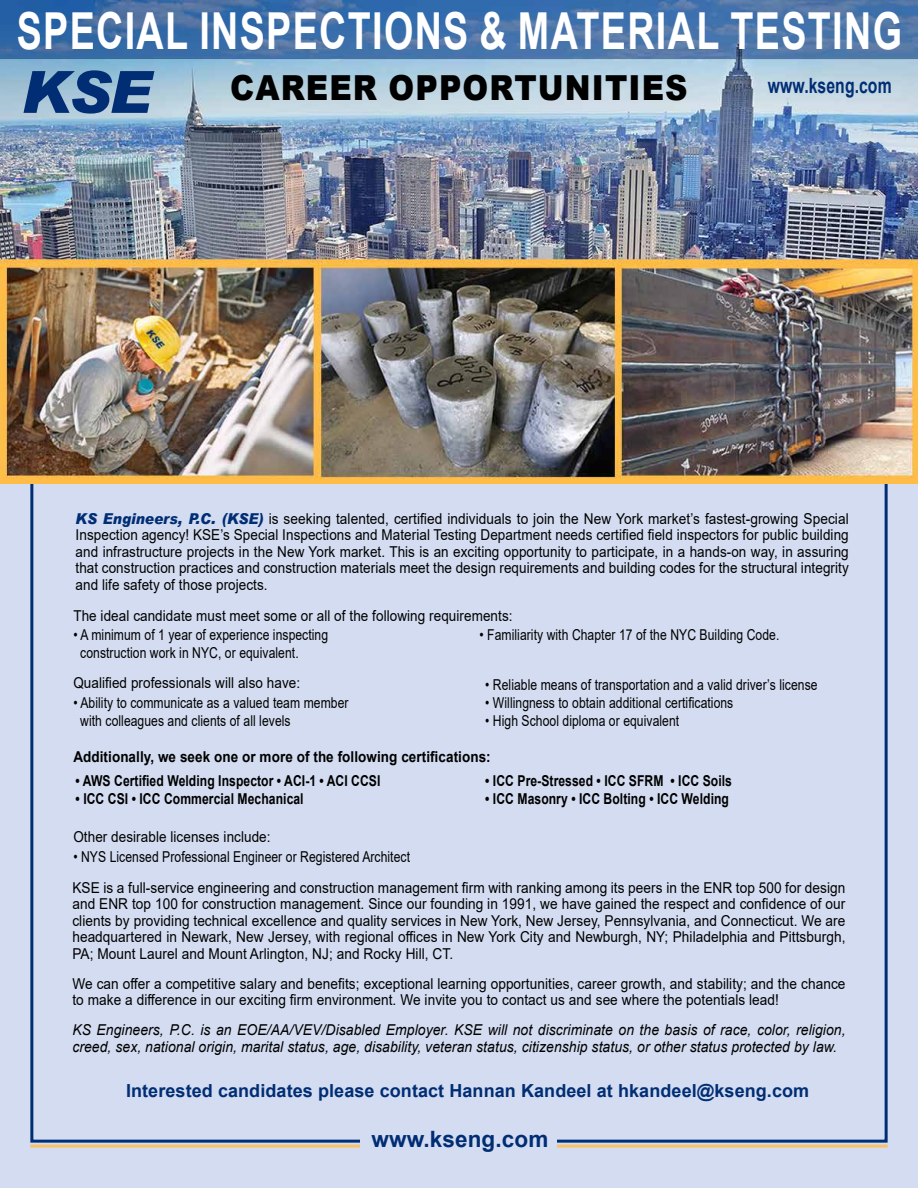
<style>
.page{position:relative;width:918px;height:1188px;background:#d3dcf0}
.page>*{position:absolute;margin:0;border:0;box-sizing:border-box;transform-origin:0 0}
.t1{font:700 51px "Arial";letter-spacing:.035em;color:#fff;scale:.74 1}
.t2{font:900 34.5px "Arial";letter-spacing:.035em;color:#000;scale:.9 1}
.t3{font:700 22.5px "Arial";letter-spacing:.005em;color:#002d74}
.t4{font:700 21px "Arial";letter-spacing:.005em;color:#002d74;scale:.75 1}
.t5{font:700 18px "Arial";letter-spacing:.005em;color:#002d74}
.t6{font:15px/16.5px "Arial";letter-spacing:.005em;color:#000;text-align:justify;scale:.91 1}
.t7{font:15px/18px "Arial";letter-spacing:.005em;color:#000;scale:.81 1}
.t8{font:italic 15px/16.5px "Arial";letter-spacing:.005em;color:#000;scale:.93 1}
.t9{font:700 15px "Arial";letter-spacing:.005em;color:#000;scale:.81 1}
.t10{font:15px "Arial";letter-spacing:.005em;color:#000;scale:.9 1}
.t11{font:700 15px "Arial";letter-spacing:.005em;color:#000;scale:.9 1}
.s1{font-weight:900;font-style:italic;color:#002d74}
</style>
<div class="page">
<hr style="left:30px;top:1145px;width:858px;height:3px;background:#fac165">
<img style="left:0;top:1px;width:918px;height:483px">
<svg style="left:24px;top:70px;width:130px;height:44px;background:#446c9d"></svg>
<div style="left:361px;top:1123px;width:196px;height:31px;background:#d3dcf0"></div>
<h1 class="t1" style="left:17px;top:-4px;width:1198px">SPECIAL INSPECTIONS &amp; MATERIAL TESTING</h1>
<h2 class="t2" style="left:230px;top:62px;width:510px">CAREER OPPORTUNITIES</h2>
<h3 class="t4" style="left:768px;top:71px;width:167px">www.kseng.com</h3>
<p class="t6" style="left:76px;top:510px;width:851px"><span class="s1">KS Engineers, P.C. (KSE)</span> is seeking talented, certified individuals to join the New York market’s fastest-growing Special Inspection agency! KSE’s Special Inspections and Material Testing Department needs certified field inspectors for public building and infrastructure projects in the New York market. This is an exciting opportunity to participate, in a hands-on way, in assuring that construction practices and construction materials meet the design requirements and building codes for the structural integrity and life safety of those projects.</p>
<p class="t10" style="left:73px;top:606px;width:490px">The ideal candidate must meet some or all of the following requirements:</p>
<p class="t7" style="left:80px;top:626px;width:308px;text-indent:-7px">• A minimum of 1 year of experience inspecting construction work in NYC, or equivalent.</p>
<p class="t7" style="left:480px;top:626px;width:372px">• Familiarity with Chapter 17 of the NYC Building Code.</p>
<p class="t10" style="left:73px;top:672px;width:254px">Qualified professionals will also have:</p>
<p class="t7" style="left:80px;top:693px;width:333px;text-indent:-7px">• Ability to communicate as a valued team member with colleagues and clients of all levels</p>
<p class="t7" style="left:485px;top:675px;width:412px">• Reliable means of transportation and a valid driver’s license</p>
<p class="t7" style="left:485px;top:693px;width:308px">• Willingness to obtain additional certifications</p>
<p class="t7" style="left:485px;top:711px;width:241px">• High School diploma or equivalent</p>
<p class="t11" style="left:73px;top:746px;width:465px">Additionally, we seek one or more of the following certifications:</p>
<p class="t9" style="left:76px;top:770px;width:378px">• AWS Certified Welding Inspector • ACI-1 • ACI CCSI</p>
<p class="t9" style="left:76px;top:788px;width:283px">• ICC CSI • ICC Commercial Mechanical</p>
<p class="t10" style="left:73px;top:826px;width:221px">Other desirable licenses include:</p>
<p class="t7" style="left:73px;top:847px;width:417px">• NYS Licensed Professional Engineer or Registered Architect</p>
<p class="t9" style="left:485px;top:770px;width:306px">• ICC Pre-Stressed • ICC SFRM • ICC Soils</p>
<p class="t9" style="left:485px;top:788px;width:303px">• ICC Masonry • ICC Bolting • ICC Welding</p>
<p class="t6" style="left:72px;top:879px;width:851px">KSE is a full-service engineering and construction management firm with ranking among its peers in the ENR top 500 for design and ENR top 100 for construction management. Since our founding in 1991, we have gained the respect and confidence of our clients by providing technical excellence and quality services in New York, New Jersey, Pennsylvania, and Connecticut. We are headquartered in Newark, New Jersey, with regional offices in New York City and Newburgh, NY; Philadelphia and Pittsburgh, PA; Mount Laurel and Mount Arlington, NJ; and Rocky Hill, CT.</p>
<p class="t6" style="left:72px;top:975px;width:851px">We can offer a competitive salary and benefits; exceptional learning opportunities, career growth, and stability; and the chance to make a difference in our exciting firm environment. We invite you to contact us and see where the potentials lead!</p>
<p class="t8" style="left:72px;top:1022px;width:833px">KS Engineers, P.C. is an EOE/AA/VEV/Disabled Employer. KSE will not discriminate on the basis of race, color, religion, creed, sex, national origin, marital status, age, disability, veteran status, citizenship status, or other status protected by law.</p>
<p class="t5" style="left:126px;top:1078px;width:685px">Interested candidates please contact Hannan Kandeel at hkandeel@kseng.com</p>
<h3 class="t3" style="left:372px;top:1124px;width:178px">www.kseng.com</h3>
</div>
